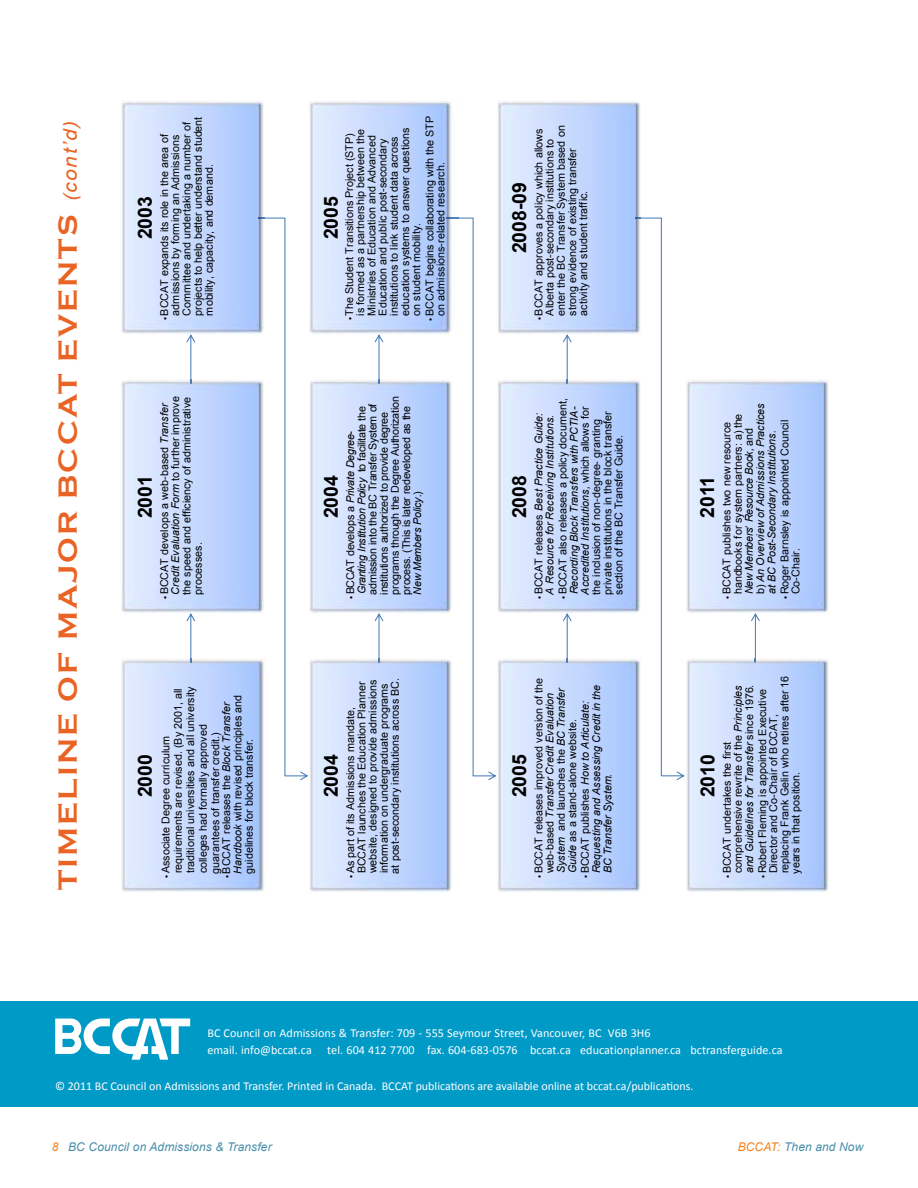
<style>
.page{position:relative;width:918px;height:1188px;background:#fff}
.page>*{position:absolute;margin:0;border:0;box-sizing:border-box;transform-origin:0 0}
.t1{font:700 27px "Copperplate Gothic";letter-spacing:.07em;color:#e96424;scale:1.11 1}
.t2{font:700 19.5px "Arial";color:#000}
.t3{font:12.15px/16.5px "Calibri";letter-spacing:.005em;color:#fff}
.t4{font:12px "Calibri";color:#fff}
.t5{font:italic 12px "Arial";letter-spacing:.01em;color:#488da9}
.t6{font:10.8px/11.2px "Arial";color:#000}
.t7{font:italic 10.8px/11.2px "Arial";color:#000}
.t8{font:10.8px/11.1px "Arial";letter-spacing:-.025em;color:#000}
.s1{font-family:"Arial";font-weight:400;font-style:italic;font-size:18.9px}
.s2{font-style:inherit}
.s3{font-style:italic}
.s4{font-style:normal}
.s5{color:#f58220}
</style>
<div class="page">
<img style="left:121px;top:659px;width:143px;height:234px">
<img style="left:121px;top:380px;width:138px;height:234px">
<svg style="left:186px;top:613px;width:9px;height:50px"></svg>
<img style="left:121px;top:101px;width:143px;height:234px">
<svg style="left:186px;top:334px;width:9px;height:50px"></svg>
<svg style="left:259px;top:218px;width:49px;height:562px"></svg>
<img style="left:309px;top:659px;width:143px;height:234px">
<img style="left:309px;top:380px;width:138px;height:234px">
<svg style="left:375px;top:613px;width:8px;height:50px"></svg>
<img style="left:309px;top:101px;width:150px;height:233px">
<svg style="left:375px;top:334px;width:8px;height:50px"></svg>
<svg style="left:447px;top:218px;width:49px;height:562px"></svg>
<img style="left:497px;top:659px;width:144px;height:234px">
<img style="left:497px;top:380px;width:138px;height:234px">
<svg style="left:563px;top:613px;width:9px;height:50px"></svg>
<img style="left:497px;top:101px;width:144px;height:234px">
<svg style="left:563px;top:334px;width:9px;height:50px"></svg>
<svg style="left:635px;top:218px;width:50px;height:562px"></svg>
<img style="left:686px;top:659px;width:143px;height:234px">
<img style="left:686px;top:380px;width:143px;height:234px">
<svg style="left:751px;top:613px;width:9px;height:50px"></svg>
<div style="left:0;top:1002px;width:918px;height:105px;background:#009ac7"></div>
<svg style="left:55px;top:1018px;width:135px;height:42px"></svg>
<p class="t1" style="left:53px;top:890px;width:695px;rotate:-90deg">TIMELINE OF MAJOR BCCAT EVENTS <span class="s1">(cont’d)</span></p>
<p class="t2" style="left:132px;top:239px;width:45px;rotate:-90deg">2003</p>
<p class="t6" style="left:159px;top:316px;width:201px;text-indent:-5px;rotate:-90deg"><span class="s2">•</span> BCCAT expands its role in the area of admissions by forming an Admissions Committee and undertaking a number of projects to help better understand student mobility, capacity, and demand.</p>
<p class="t6" style="left:344px;top:316px;width:190px;text-indent:-5px;rotate:-90deg"><span class="s2">•</span> The Student Transitions Project (STP) is formed as a partnership between the Ministries of Education and Advanced Education and public post-secondary institutions to link student data across education systems to answer questions on student mobility.</p>
<p class="t6" style="left:424px;top:316px;width:201px;text-indent:-5px;rotate:-90deg"><span class="s2">•</span> BCCAT begins collaborating with the STP on admissions-related research.</p>
<p class="t2" style="left:318px;top:239px;width:45px;rotate:-90deg">2005</p>
<p class="t2" style="left:506px;top:253px;width:73px;rotate:-90deg">2008-09</p>
<p class="t6" style="left:533px;top:316px;width:192px;text-indent:-5px;rotate:-90deg"><span class="s2">•</span> BCCAT approves a policy which allows Alberta post-secondary institutions to enter the BC Transfer System based on strong evidence of existing transfer activity and student traffic.</p>
<p class="t2" style="left:132px;top:518px;width:45px;rotate:-90deg">2001</p>
<p class="t6" style="left:159px;top:595px;width:200px;text-indent:-5px;rotate:-90deg"><span class="s2">•</span> BCCAT develops a web-based <span class="s3">Transfer Credit Evaluation Form</span> to further improve the speed and efficiency of administrative processes.</p>
<p class="t2" style="left:318px;top:518px;width:45px;rotate:-90deg">2004</p>
<p class="t8" style="left:345px;top:595px;width:200px;text-indent:-5px;rotate:-90deg"><span class="s2">•</span> BCCAT develops a <span class="s3">Private Degree-Granting Institution Policy</span> to facilitate the admission into the BC Transfer System of institutions authorized to provide degree programs through the Degree Authorization process. (This is later redeveloped as the <span class="s3">New Members Policy.</span>)</p>
<p class="t2" style="left:506px;top:518px;width:45px;rotate:-90deg">2008</p>
<p class="t6" style="left:557px;top:595px;width:198px;text-indent:-5px;rotate:-90deg"><span class="s2">•</span> BCCAT also releases a policy document, <span class="s3">Recording Block Transfers with PCTIA-Accredited Institutions,</span> which allows for the inclusion of non-degree- granting private institutions in the block transfer section of the BC Transfer Guide.</p>
<p class="t7" style="left:533px;top:599px;width:188px;text-align:center;rotate:-90deg"><span class="s4">•</span> <span class="s4">BCCAT releases</span> Best Practice Guide:<br>A Resource for Receiving Institutions.</p>
<p class="t2" style="left:695px;top:518px;width:44px;rotate:-90deg">2011</p>
<p class="t7" style="left:721px;top:594px;width:193px;text-indent:-5px;rotate:-90deg"><span class="s4">•</span> <span class="s4">BCCAT publishes two new resource handbooks for system partners: a) the </span>New Members<span class="s2">’</span> Resource Book, <span class="s4">and<br>b)</span> An Overview ofAdmissions Practices at BC Post-Secondary Institutions.</p>
<p class="t6" style="left:779px;top:594px;width:176px;text-indent:-5px;rotate:-90deg"><span class="s2">•</span> Roger Barnsley is appointed Council<br>Co-Chair.</p>
<p class="t2" style="left:132px;top:797px;width:45px;rotate:-90deg">2000</p>
<p class="t6" style="left:160px;top:874px;width:188px;line-height:12.5px;text-indent:-5px;rotate:-90deg"><span class="s2">•</span> Associate Degree curriculum requirements are revised. (By 2001, all traditional universities and all university colleges had formally approved guarantees of transfer credit.)</p>
<p class="t6" style="left:221px;top:874px;width:180px;text-indent:-5px;rotate:-90deg"><span class="s2">•</span> BCCAT releases the <span class="s3">Block Transfer<br>Handbook</span> with revised principles and guidelines for block transfer.</p>
<p class="t2" style="left:318px;top:797px;width:45px;rotate:-90deg">2004</p>
<p class="t6" style="left:345px;top:874px;width:197px;text-indent:-5px;rotate:-90deg"><span class="s2">•</span> As part of its Admissions mandate, BCCAT launches the Education Planner website, designed to provide admissions information on undergraduate programs at post-secondary institutions across BC.</p>
<p class="t2" style="left:506px;top:797px;width:45px;rotate:-90deg">2005</p>
<p class="t6" style="left:533px;top:873px;width:197px;text-indent:-5px;rotate:-90deg"><span class="s2">•</span> BCCAT releases improved version of the web-based <span class="s3">Transfer Credit Evaluation System</span> and launches the <span class="s3">BC Transfer Guide</span> as a stand-alone website.</p>
<p class="t7" style="left:580px;top:873px;width:190px;text-indent:-5px;rotate:-90deg"><span class="s4">•</span> <span class="s4">BCCAT publishes</span> How to Articulate:<br>Requesting and Assessing Credit in the<br>BC Transfer System.</p>
<p class="t2" style="left:695px;top:797px;width:45px;rotate:-90deg">2010</p>
<p class="t6" style="left:721px;top:873px;width:190px;text-indent:-5px;rotate:-90deg"><span class="s2">•</span> BCCAT undertakes the first comprehensive rewrite of the <span class="s3">Principles and Guidelines for Transfer</span> since 1976.</p>
<p class="t6" style="left:757px;top:874px;width:199px;text-indent:-5px;rotate:-90deg"><span class="s2">•</span> Robert Fleming is appointed Executive Director and Co-Chair of BCCAT, replacing Frank Gelin who retires after 16 years in that position.</p>
<p class="t3" style="left:207px;top:1024px;width:445px">BC Council on Admissions &amp; Transfer: 709 - 555 Seymour Street, Vancouver, BC V6B 3H6 email. info@bccat.ca</p>
<p class="t3" style="left:327px;top:1041px;width:457px">tel. 604 412 7700 fax. 604-683-0576 bccat.ca educationplanner.ca bctransferguide.ca</p>
<p class="t4" style="left:55px;top:1079px;width:640px">© 2011 BC Council on Admissions and Transfer. Printed in Canada. BCCAT publications are available online at bccat.ca/publications.</p>
<p class="t5" style="left:52px;top:1139px;width:221px"><span class="s5">8</span> BC Council on Admissions &amp; Transfer</p>
<p class="t5" style="left:738px;top:1139px;width:127px"><span class="s5">BCCAT:</span> Then and Now</p>
</div>
